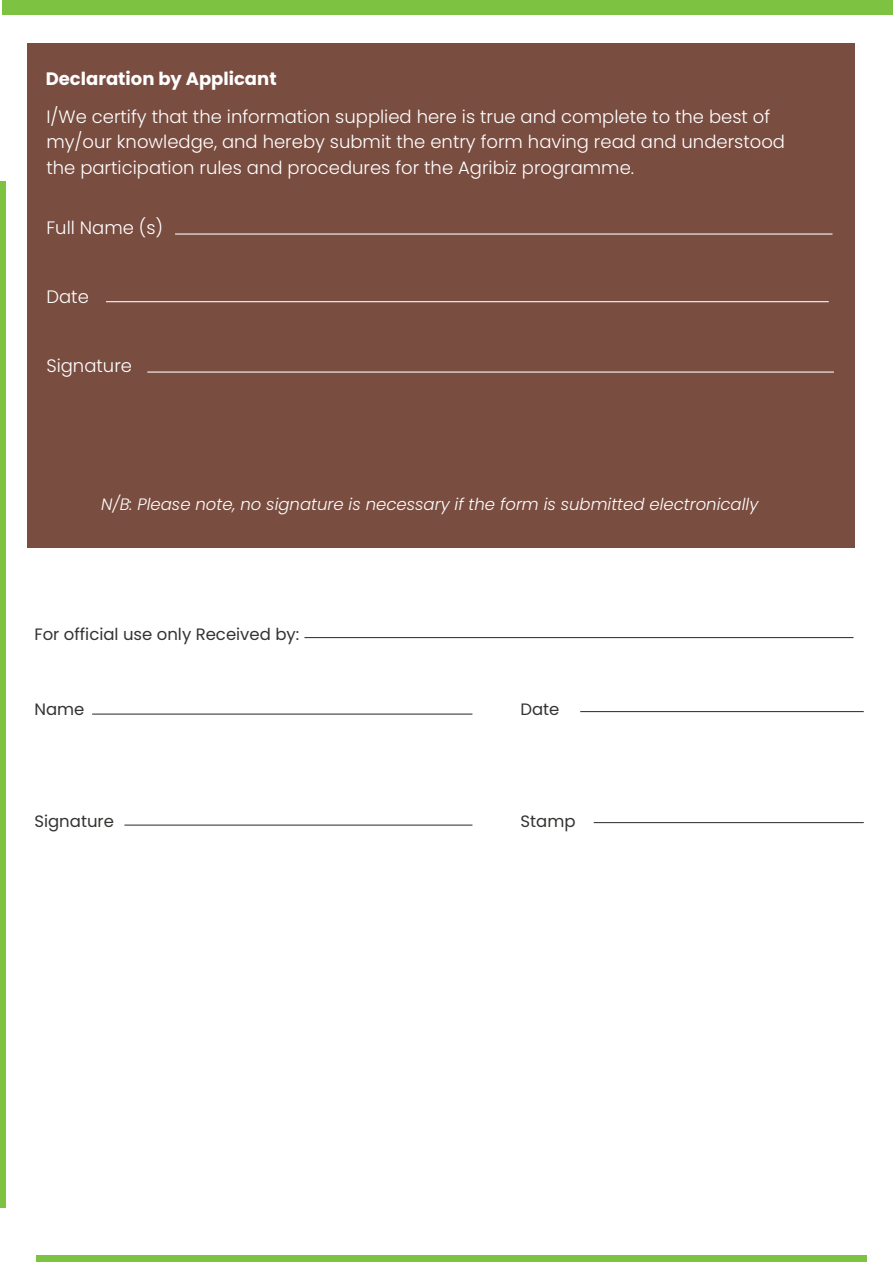
<style>
.page{position:relative;width:893px;height:1263px;background:#fff}
.page>*{position:absolute;margin:0;border:0;box-sizing:border-box;transform-origin:0 0}
.t1{font:300 18px/25.5px "Poppins";color:#fff}
.t2{font:700 18px "Poppins";color:#fff}
.t3{font:italic 300 16.5px "Poppins";color:#fff}
.t4{font:16.5px "Poppins";color:#333332}
</style>
<div class="page">
<div style="left:3px;top:0;width:890px;height:15px;background:#7ec242"></div>
<div style="left:36px;top:1255px;width:830px;height:6px;background:#7ec242"></div>
<div style="left:27px;top:43px;width:827px;height:505px;background:#7a4d41"></div>
<hr style="left:175px;top:233px;width:657px;height:2px;background:#fff">
<hr style="left:106px;top:301px;width:723px;height:1px;background:#fff">
<hr style="left:147px;top:371px;width:687px;height:2px;background:#fff">
<hr style="left:304px;top:637px;width:549px;height:1px;background:#333332">
<hr style="left:92px;top:713px;width:380px;height:2px;background:#333332">
<hr style="left:594px;top:822px;width:270px;height:1px;background:#333332">
<hr style="left:580px;top:711px;width:284px;height:1px;background:#333332">
<hr style="left:124px;top:824px;width:348px;height:2px;background:#333332">
<div style="left:1px;top:181px;width:5px;height:1026px;background:#7ec242"></div>
<p class="t2" style="left:46px;top:68px;width:232px">Declaration by Applicant</p>
<p class="t1" style="left:46px;top:104px;width:740px">I/We certify that the information supplied here is true and complete to the best of my/our knowledge, and hereby submit the entry form having read and understood the participation rules and procedures for the Agribiz programme.</p>
<p class="t1" style="left:46px;top:215px;width:118px">Full Name (s)</p>
<p class="t1" style="left:46px;top:284px;width:44px">Date</p>
<p class="t1" style="left:46px;top:353px;width:87px">Signature</p>
<p class="t3" style="left:101px;top:494px;width:659px">N/B: Please note, no signature is necessary if the form is submitted electronically</p>
<p class="t4" style="left:34px;top:624px;width:266px">For official use only Received by:</p>
<p class="t4" style="left:34px;top:699px;width:51px">Name</p>
<p class="t4" style="left:520px;top:699px;width:41px">Date</p>
<p class="t4" style="left:34px;top:812px;width:81px">Signature</p>
<p class="t4" style="left:520px;top:812px;width:56px">Stamp</p>
</div>
